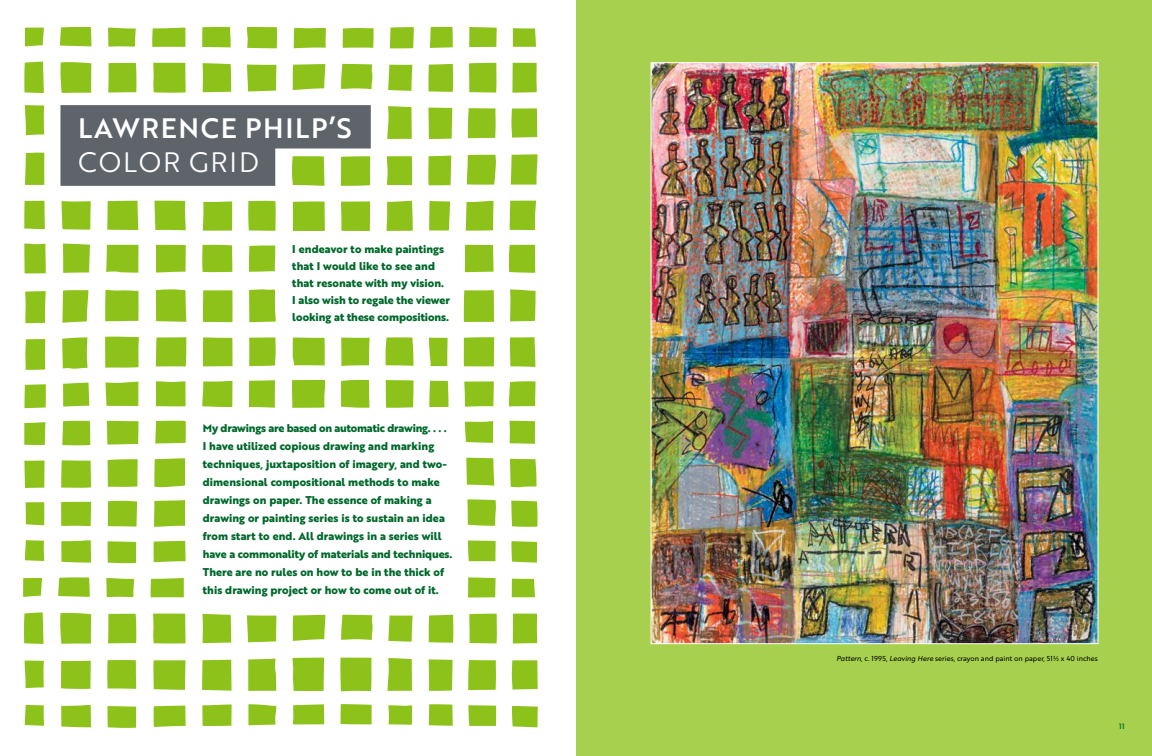
<style>
.page{position:relative;width:1152px;height:756px;background:#fff}
.page>*{position:absolute;margin:0;border:0;box-sizing:border-box;transform-origin:0 0}
.t1{font:27.4px/34px "Brother 1816 Medium";letter-spacing:.06em;color:#fff}
.t2{font:700 11px/18px "Brother 1816 Extra";letter-spacing:.005em;color:#00692b}
.t3{font:7.5px "Brother 1816 Medium";color:#00692b}
.t4{font:7px "Brother 1816 Regular";color:#000}
.s1{font-family:"Brother 1816 Book"}
.s2{font-family:"Brother 1816 Regular Italic"}
</style>
<div class="page">
<div style="left:576px;top:0;width:576px;height:756px;background:#a6d04d"></div>
<svg style="left:469px;top:614px;width:28px;height:29px"></svg>
<svg style="left:468px;top:660px;width:28px;height:30px"></svg>
<svg style="left:429px;top:615px;width:24px;height:28px"></svg>
<svg style="left:512px;top:660px;width:26px;height:30px"></svg>
<svg style="left:388px;top:615px;width:25px;height:27px"></svg>
<svg style="left:24px;top:612px;width:20px;height:32px"></svg>
<svg style="left:202px;top:614px;width:29px;height:29px"></svg>
<svg style="left:387px;top:658px;width:25px;height:33px"></svg>
<svg style="left:341px;top:615px;width:32px;height:25px"></svg>
<svg style="left:153px;top:614px;width:33px;height:30px"></svg>
<svg style="left:293px;top:615px;width:32px;height:26px"></svg>
<svg style="left:247px;top:615px;width:29px;height:27px"></svg>
<svg style="left:513px;top:614px;width:24px;height:30px"></svg>
<svg style="left:60px;top:613px;width:31px;height:31px"></svg>
<svg style="left:25px;top:661px;width:19px;height:27px"></svg>
<svg style="left:108px;top:614px;width:28px;height:29px"></svg>
<svg style="left:340px;top:658px;width:32px;height:33px"></svg>
<svg style="left:429px;top:659px;width:24px;height:32px"></svg>
<svg style="left:202px;top:660px;width:30px;height:31px"></svg>
<svg style="left:61px;top:661px;width:30px;height:28px"></svg>
<svg style="left:292px;top:658px;width:32px;height:33px"></svg>
<svg style="left:107px;top:660px;width:29px;height:29px"></svg>
<svg style="left:153px;top:660px;width:32px;height:30px"></svg>
<svg style="left:248px;top:659px;width:28px;height:32px"></svg>
<svg style="left:154px;top:706px;width:32px;height:21px"></svg>
<svg style="left:202px;top:704px;width:30px;height:22px"></svg>
<svg style="left:388px;top:705px;width:24px;height:20px"></svg>
<svg style="left:468px;top:705px;width:28px;height:21px"></svg>
<svg style="left:341px;top:704px;width:31px;height:20px"></svg>
<svg style="left:429px;top:704px;width:24px;height:22px"></svg>
<svg style="left:293px;top:704px;width:31px;height:20px"></svg>
<svg style="left:107px;top:706px;width:29px;height:22px"></svg>
<svg style="left:248px;top:704px;width:28px;height:21px"></svg>
<svg style="left:61px;top:705px;width:30px;height:22px"></svg>
<svg style="left:25px;top:705px;width:19px;height:21px"></svg>
<svg style="left:512px;top:706px;width:26px;height:21px"></svg>
<svg style="left:156px;top:337px;width:30px;height:30px"></svg>
<svg style="left:464px;top:337px;width:30px;height:29px"></svg>
<svg style="left:464px;top:381px;width:30px;height:26px"></svg>
<svg style="left:156px;top:381px;width:30px;height:25px"></svg>
<svg style="left:465px;top:245px;width:29px;height:27px"></svg>
<svg style="left:509px;top:245px;width:26px;height:28px"></svg>
<svg style="left:105px;top:337px;width:34px;height:31px"></svg>
<svg style="left:510px;top:289px;width:26px;height:32px"></svg>
<svg style="left:510px;top:337px;width:25px;height:30px"></svg>
<svg style="left:107px;top:421px;width:31px;height:24px"></svg>
<svg style="left:106px;top:382px;width:32px;height:24px"></svg>
<svg style="left:105px;top:290px;width:34px;height:31px"></svg>
<svg style="left:156px;top:245px;width:30px;height:28px"></svg>
<svg style="left:106px;top:245px;width:32px;height:28px"></svg>
<svg style="left:108px;top:459px;width:30px;height:28px"></svg>
<svg style="left:341px;top:201px;width:29px;height:30px"></svg>
<svg style="left:293px;top:201px;width:32px;height:30px"></svg>
<svg style="left:466px;top:201px;width:28px;height:30px"></svg>
<svg style="left:510px;top:459px;width:26px;height:28px"></svg>
<svg style="left:464px;top:290px;width:30px;height:32px"></svg>
<svg style="left:466px;top:458px;width:28px;height:28px"></svg>
<svg style="left:156px;top:289px;width:30px;height:33px"></svg>
<svg style="left:155px;top:421px;width:31px;height:23px"></svg>
<svg style="left:509px;top:381px;width:27px;height:25px"></svg>
<svg style="left:465px;top:421px;width:28px;height:22px"></svg>
<svg style="left:509px;top:421px;width:26px;height:23px"></svg>
<svg style="left:25px;top:153px;width:19px;height:32px"></svg>
<svg style="left:469px;top:63px;width:28px;height:30px"></svg>
<svg style="left:203px;top:201px;width:29px;height:30px"></svg>
<svg style="left:61px;top:460px;width:30px;height:28px"></svg>
<svg style="left:468px;top:108px;width:28px;height:30px"></svg>
<svg style="left:24px;top:422px;width:21px;height:23px"></svg>
<svg style="left:428px;top:64px;width:25px;height:28px"></svg>
<svg style="left:511px;top:108px;width:26px;height:30px"></svg>
<svg style="left:430px;top:27px;width:23px;height:21px"></svg>
<svg style="left:247px;top:27px;width:30px;height:21px"></svg>
<svg style="left:388px;top:65px;width:24px;height:26px"></svg>
<svg style="left:60px;top:27px;width:31px;height:19px"></svg>
<svg style="left:152px;top:28px;width:33px;height:19px"></svg>
<svg style="left:24px;top:62px;width:20px;height:31px"></svg>
<svg style="left:203px;top:63px;width:28px;height:29px"></svg>
<svg style="left:387px;top:106px;width:25px;height:33px"></svg>
<svg style="left:248px;top:201px;width:28px;height:30px"></svg>
<svg style="left:387px;top:201px;width:26px;height:30px"></svg>
<svg style="left:62px;top:421px;width:28px;height:24px"></svg>
<svg style="left:429px;top:201px;width:21px;height:30px"></svg>
<svg style="left:61px;top:502px;width:30px;height:24px"></svg>
<svg style="left:154px;top:458px;width:31px;height:29px"></svg>
<svg style="left:510px;top:201px;width:26px;height:29px"></svg>
<svg style="left:154px;top:541px;width:32px;height:21px"></svg>
<svg style="left:26px;top:502px;width:18px;height:23px"></svg>
<svg style="left:63px;top:383px;width:26px;height:24px"></svg>
<svg style="left:62px;top:337px;width:26px;height:32px"></svg>
<svg style="left:467px;top:155px;width:29px;height:30px"></svg>
<svg style="left:469px;top:27px;width:28px;height:20px"></svg>
<svg style="left:294px;top:28px;width:32px;height:20px"></svg>
<svg style="left:513px;top:28px;width:23px;height:19px"></svg>
<svg style="left:108px;top:28px;width:28px;height:19px"></svg>
<svg style="left:202px;top:27px;width:29px;height:20px"></svg>
<svg style="left:343px;top:28px;width:31px;height:20px"></svg>
<svg style="left:390px;top:27px;width:24px;height:21px"></svg>
<svg style="left:341px;top:64px;width:32px;height:25px"></svg>
<svg style="left:153px;top:63px;width:33px;height:30px"></svg>
<svg style="left:293px;top:64px;width:32px;height:26px"></svg>
<svg style="left:247px;top:65px;width:29px;height:26px"></svg>
<svg style="left:25px;top:28px;width:19px;height:18px"></svg>
<svg style="left:512px;top:63px;width:25px;height:30px"></svg>
<svg style="left:24px;top:384px;width:22px;height:24px"></svg>
<svg style="left:60px;top:62px;width:31px;height:31px"></svg>
<svg style="left:25px;top:105px;width:19px;height:30px"></svg>
<svg style="left:108px;top:63px;width:28px;height:30px"></svg>
<svg style="left:155px;top:201px;width:31px;height:29px"></svg>
<svg style="left:428px;top:156px;width:23px;height:29px"></svg>
<svg style="left:511px;top:154px;width:27px;height:31px"></svg>
<svg style="left:387px;top:156px;width:25px;height:29px"></svg>
<svg style="left:468px;top:540px;width:28px;height:21px"></svg>
<svg style="left:24px;top:461px;width:21px;height:27px"></svg>
<svg style="left:108px;top:541px;width:28px;height:22px"></svg>
<svg style="left:108px;top:501px;width:29px;height:26px"></svg>
<svg style="left:62px;top:290px;width:26px;height:33px"></svg>
<svg style="left:154px;top:500px;width:31px;height:27px"></svg>
<svg style="left:63px;top:244px;width:27px;height:29px"></svg>
<svg style="left:107px;top:201px;width:31px;height:29px"></svg>
<svg style="left:61px;top:201px;width:30px;height:29px"></svg>
<svg style="left:511px;top:501px;width:27px;height:26px"></svg>
<svg style="left:467px;top:499px;width:29px;height:27px"></svg>
<svg style="left:61px;top:540px;width:30px;height:23px"></svg>
<svg style="left:25px;top:291px;width:21px;height:32px"></svg>
<svg style="left:25px;top:339px;width:20px;height:31px"></svg>
<svg style="left:25px;top:540px;width:19px;height:21px"></svg>
<svg style="left:428px;top:108px;width:24px;height:31px"></svg>
<svg style="left:511px;top:541px;width:26px;height:22px"></svg>
<svg style="left:24px;top:201px;width:21px;height:28px"></svg>
<svg style="left:24px;top:244px;width:22px;height:29px"></svg>
<svg style="left:58px;top:577px;width:32px;height:20px"></svg>
<svg style="left:151px;top:578px;width:33px;height:19px"></svg>
<svg style="left:468px;top:577px;width:28px;height:21px"></svg>
<svg style="left:512px;top:579px;width:23px;height:18px"></svg>
<svg style="left:106px;top:578px;width:28px;height:19px"></svg>
<svg style="left:23px;top:578px;width:19px;height:19px"></svg>
<svg style="left:60px;top:105px;width:311px;height:81px;background:#6e756f"></svg>
<img style="left:653px;top:64px;width:444px;height:578px">
<svg style="left:249px;top:246px;width:26px;height:26px"></svg>
<svg style="left:202px;top:245px;width:30px;height:27px"></svg>
<svg style="left:203px;top:290px;width:30px;height:32px"></svg>
<svg style="left:249px;top:289px;width:27px;height:33px"></svg>
<svg style="left:386px;top:337px;width:27px;height:29px"></svg>
<svg style="left:429px;top:338px;width:19px;height:28px"></svg>
<svg style="left:341px;top:338px;width:29px;height:28px"></svg>
<svg style="left:249px;top:337px;width:27px;height:29px"></svg>
<svg style="left:293px;top:338px;width:32px;height:27px"></svg>
<svg style="left:203px;top:337px;width:30px;height:29px"></svg>
<svg style="left:429px;top:381px;width:20px;height:26px"></svg>
<svg style="left:202px;top:381px;width:30px;height:26px"></svg>
<svg style="left:386px;top:380px;width:27px;height:28px"></svg>
<svg style="left:341px;top:380px;width:29px;height:28px"></svg>
<svg style="left:249px;top:380px;width:26px;height:28px"></svg>
<svg style="left:292px;top:380px;width:33px;height:28px"></svg>
<p class="t1" style="left:78px;top:111px;width:275px">LAWRENCE PHILP’S<br><span class="s1">COLOR GRID</span></p>
<p class="t2" style="left:292px;top:240px;width:159px;line-height:17px">I endeavor to make paintings that I would like to see and that resonate with my vision.<br>I also wish to regale the viewer looking at these compositions.</p>
<p class="t2" style="left:203px;top:418px;width:251px">My drawings are based on automatic drawing. . . .<br>I have utilized copious drawing and marking techniques, juxtaposition of imagery, and two&shy;dimensional compositional methods to make drawings on paper. The essence of making a drawing or painting series is to sustain an idea from start to end. All drawings in a series will have a commonality of materials and techniques.<br>There are no rules on how to be in the thick of this drawing project or how to come out of it.</p>
<p class="t4" style="left:837px;top:653px;width:263px"><span class="s2">Pattern</span>, c. 1995, <span class="s2">Leaving Here</span> series, crayon and paint on paper, 51½ x 40 inches</p>
<p class="t3" style="left:1119px;top:720px;width:7px">11</p>
</div>
